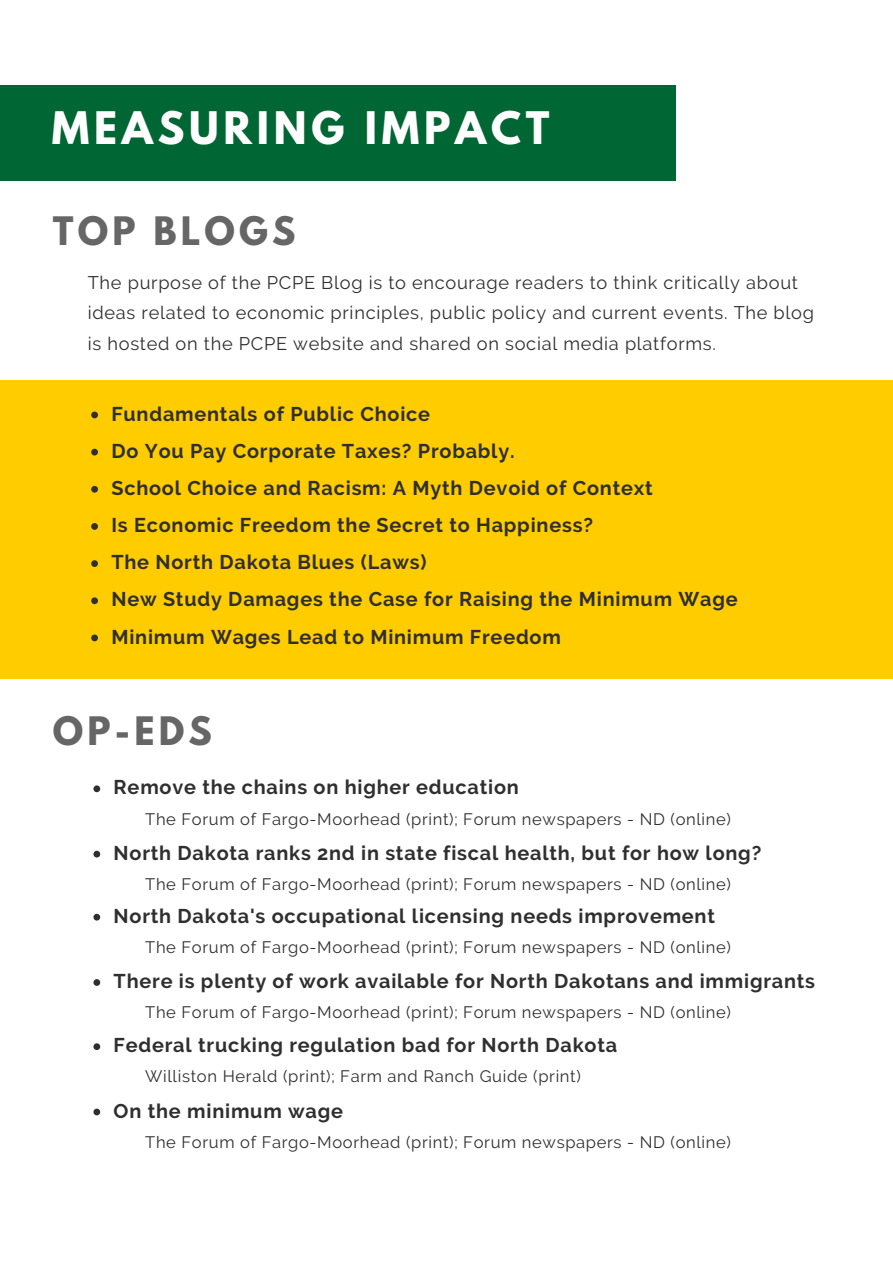
<style>
.page{position:relative;width:893px;height:1263px;background:#fff}
.page>*{position:absolute;margin:0;border:0;box-sizing:border-box;transform-origin:0 0}
.t1{font:700 39.75px "League Spartan";letter-spacing:.12em;color:#fff}
.t2{font:700 34.8px "League Spartan";letter-spacing:.12em;color:#666}
.t3{font:700 19.8px/37.2px "Raleway";letter-spacing:.04em;color:#2f2f2f}
.t4{font:18.15px/30.5px "Raleway";letter-spacing:.04em;color:#2f2f2f}
.t5{font:16.5px "Raleway";letter-spacing:.04em;color:#2f2f2f}
</style>
<div class="page">
<div style="left:0;top:86px;width:676px;height:95px;background:#063"></div>
<div style="left:0;top:381px;width:893px;height:298px;background:#fc0"></div>
<svg style="left:91px;top:412px;width:7px;height:6px"></svg>
<svg style="left:91px;top:449px;width:7px;height:6px"></svg>
<svg style="left:91px;top:486px;width:7px;height:7px"></svg>
<svg style="left:91px;top:523px;width:7px;height:7px"></svg>
<svg style="left:91px;top:560px;width:7px;height:7px"></svg>
<svg style="left:91px;top:597px;width:7px;height:7px"></svg>
<svg style="left:91px;top:634px;width:7px;height:7px"></svg>
<svg style="left:93px;top:785px;width:7px;height:7px"></svg>
<svg style="left:93px;top:851px;width:7px;height:6px"></svg>
<svg style="left:93px;top:914px;width:7px;height:6px"></svg>
<svg style="left:93px;top:979px;width:7px;height:7px"></svg>
<svg style="left:93px;top:1043px;width:7px;height:7px"></svg>
<svg style="left:93px;top:1108px;width:7px;height:7px"></svg>
<h1 class="t1" style="left:52px;top:108px;width:499px">MEASURING IMPACT</h1>
<h2 class="t2" style="left:53px;top:214px;width:244px">TOP BLOGS</h2>
<p class="t4" style="left:88px;top:267px;width:728px">The purpose of the PCPE Blog is to encourage readers to think critically about ideas related to economic principles, public policy and current events. The blog is hosted on the PCPE website and shared on social media platforms.</p>
<p class="t3" style="left:111px;top:395px;width:628px">Fundamentals of Public Choice<br>Do You Pay Corporate Taxes? Probably.<br>School Choice and Racism: A Myth Devoid of Context<br>Is Economic Freedom the Secret to Happiness?<br>The North Dakota Blues (Laws)<br>New Study Damages the Case for Raising the Minimum Wage Minimum Wages Lead to Minimum Freedom</p>
<h2 class="t2" style="left:53px;top:714px;width:161px">OP-EDS</h2>
<p class="t3" style="left:114px;top:769px;width:407px">Remove the chains on higher education</p>
<p class="t5" style="left:145px;top:809px;width:587px">The Forum of Fargo-Moorhead (print); Forum newspapers - ND (online)</p>
<p class="t3" style="left:114px;top:834px;width:649px">North Dakota ranks 2nd in state fiscal health, but for how long?</p>
<p class="t5" style="left:145px;top:874px;width:587px">The Forum of Fargo-Moorhead (print); Forum newspapers - ND (online)</p>
<p class="t3" style="left:114px;top:897px;width:603px">North Dakota's occupational licensing needs improvement</p>
<p class="t5" style="left:145px;top:937px;width:587px">The Forum of Fargo-Moorhead (print); Forum newspapers - ND (online)</p>
<p class="t3" style="left:114px;top:962px;width:703px">There is plenty of work available for North Dakotans and immigrants</p>
<p class="t5" style="left:145px;top:1003px;width:587px">The Forum of Fargo-Moorhead (print); Forum newspapers - ND (online)</p>
<p class="t3" style="left:114px;top:1027px;width:505px">Federal trucking regulation bad for North Dakota</p>
<p class="t5" style="left:145px;top:1067px;width:437px">Williston Herald (print); Farm and Ranch Guide (print)</p>
<p class="t3" style="left:114px;top:1092px;width:231px">On the minimum wage</p>
<p class="t5" style="left:145px;top:1132px;width:587px">The Forum of Fargo-Moorhead (print); Forum newspapers - ND (online)</p>
</div>
